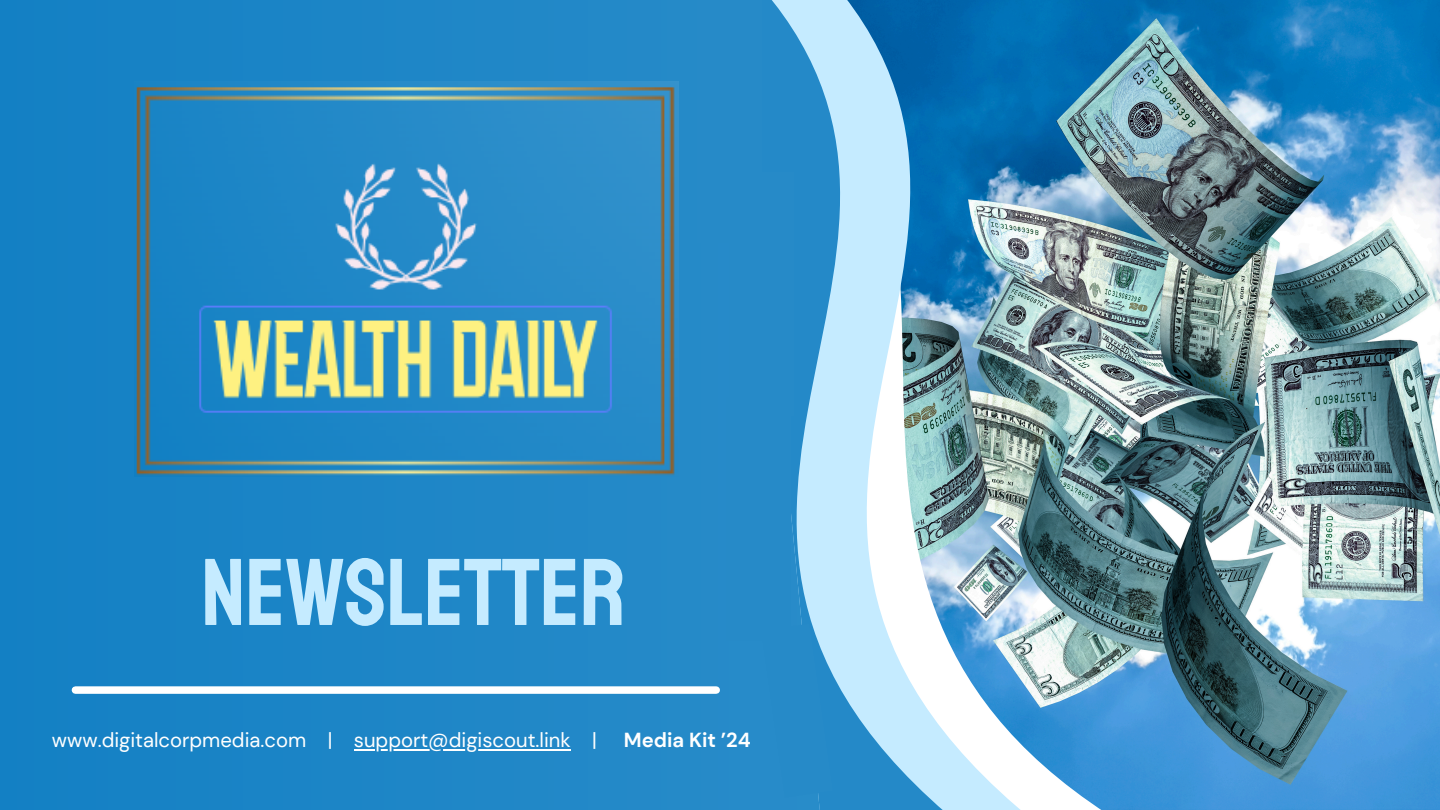
<style>
.page{position:relative;width:1440px;height:810px;background:#1883c5}
.page>*{position:absolute;margin:0;border:0;box-sizing:border-box;transform-origin:0 0}
.t1{font:95px "Staatliches";color:#c5ebff}
.t2{font:20.3px "DM Sans";color:#fff}
.t3{font:700 20.3px "DM Sans";color:#fff}
</style>
<div class="page">
<img style="left:1181px;top:0;width:259px;height:810px">
<div style="left:75px;top:686px;width:641px;height:8px;background:#fff"></div>
<img style="left:1079px;top:0;width:102px;height:810px">
<svg style="left:525px;top:0;width:554px;height:810px"></svg>
<img style="left:136px;top:81px;width:542px;height:395px">
<div style="left:697px;top:0;width:64px;height:243px;background:#268ac8"></div>
<hr style="left:354px;top:749px;width:217px;height:2px;background:#fff">
<div style="left:729px;top:172px;width:64px;height:243px;background:#268ac8"></div>
<div style="left:726px;top:398px;width:64px;height:243px;background:#268ac8"></div>
<div style="left:761px;top:624px;width:72px;height:174px;background:#268ac8"></div>
<p class="t1" style="left:201px;top:535px;width:426px">NEWSLETTER</p>
<h1 class="t2" style="left:52px;top:727px;width:282px">www.digitalcorpmedia.com |</h1>
<p class="t2" style="left:354px;top:727px;width:245px">support@digiscout.link |</p>
<p class="t3" style="left:624px;top:727px;width:128px">Media Kit ’24</p>
</div>
